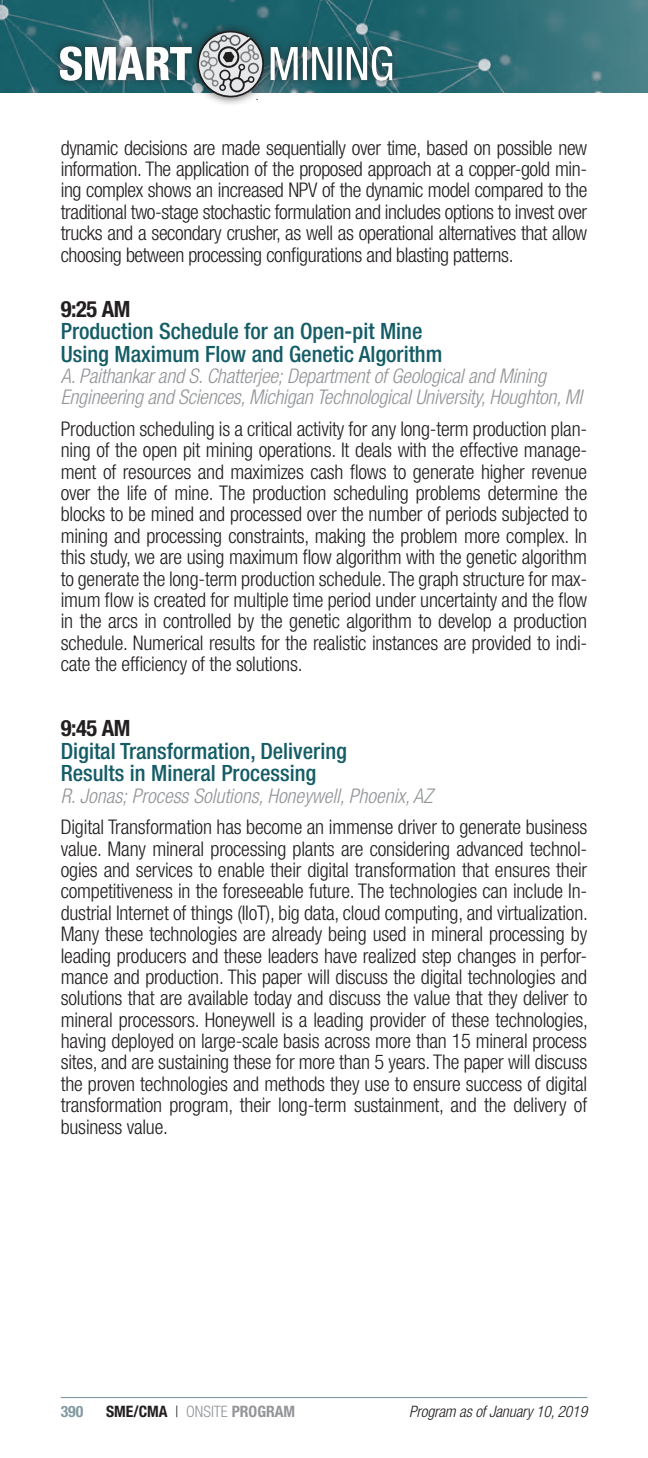
<style>
.page{position:relative;width:648px;height:1458px;background:#fff}
.page>*{position:absolute;margin:0;border:0;box-sizing:border-box;transform-origin:0 0}
.t1{font:500 condensed 22.5px/22.5px "Helvetica Neue";color:#145d66}
.t2{font:700 condensed 22.5px "Helvetica Neue";letter-spacing:-.02em;color:#231f20}
.t3{font:300 condensed 20.25px/21.4px "Helvetica Neue";letter-spacing:-.01em;color:#231f20;text-align:justify}
.t4{font:italic 300 condensed 20.25px/21.4px "Helvetica Neue";letter-spacing:-.01em;color:#939598}
.t5{font:italic 300 condensed 15.75px "Helvetica Neue LT Std";letter-spacing:-.01em;color:#231f20}
.t6{font:700 condensed 15.75px "Helvetica Neue";color:#231f20}
.t7{font:700 condensed 15.75px "Helvetica Neue";color:#8199a2}
.s1{font-weight:300}
.s2{font-weight:300;color:#939598}
.s3{color:#939598}
</style>
<div class="page">
<img style="left:0;top:0;width:648px;height:92px">
<hr style="left:61px;top:1397px;width:526px;height:1px;background:#8199a2">
<div style="left:51px;top:22px;width:350px;height:85px;background:#231f20;opacity:.75"></div>
<svg style="left:271px;top:46px;width:121px;height:35px"></svg>
<svg style="left:60px;top:30px;width:205px;height:70px"></svg>
<p class="t3" style="left:61px;top:137px;width:528px">dynamic decisions are made sequentially over time, based on possible new information. The application of the proposed approach at a copper-gold min&shy;ing complex shows an increased NPV of the dynamic model compared to the traditional two-stage stochastic formulation and includes options to invest over trucks and a secondary crusher, as well as operational alternatives that allow choosing between processing configurations and blasting patterns.</p>
<p class="t2" style="left:61px;top:295px;width:71px">9:25 AM</p>
<p class="t1" style="left:61px;top:320px;width:383px">Production Schedule for an Open-pit Mine<br>Using Maximum Flow and Genetic Algorithm</p>
<p class="t4" style="left:61px;top:365px;width:523px">A. Paithankar and S. Chatterjee; Department of Geological and Mining<br>Engineering and Sciences, Michigan Technological University, Houghton, MI</p>
<p class="t3" style="left:61px;top:418px;width:528px">Production scheduling is a critical activity for any long-term production plan&shy;ning of the open pit mining operations. It deals with the effective manage&shy;ment of resources and maximizes cash flows to generate higher revenue over the life of mine. The production scheduling problems determine the blocks to be mined and processed over the number of periods subjected to mining and processing constraints, making the problem more complex. In this study, we are using maximum flow algorithm with the genetic algorithm to generate the long-term production schedule. The graph structure for max&shy;imum flow is created for multiple time period under uncertainty and the flow in the arcs in controlled by the genetic algorithm to develop a production schedule. Numerical results for the realistic instances are provided to indi&shy;cate the efficiency of the solutions.</p>
<p class="t2" style="left:61px;top:715px;width:71px">9:45 AM</p>
<p class="t1" style="left:61px;top:739px;width:288px">Digital Transformation, Delivering<br>Results in Mineral Processing</p>
<p class="t4" style="left:61px;top:785px;width:374px">R. Jonas; Process Solutions, Honeywell, Phoenix, AZ</p>
<p class="t3" style="left:61px;top:816px;width:529px">Digital Transformation has become an immense driver to generate business value. Many mineral processing plants are considering advanced technol&shy;ogies and services to enable their digital transformation that ensures their competitiveness in the foreseeable future. The technologies can include In&shy;dustrial Internet of things (IIoT), big data, cloud computing, and virtualization.<br>Many these technologies are already being used in mineral processing by leading producers and these leaders have realized step changes in perfor&shy;mance and production. This paper will discuss the digital technologies and solutions that are available today and discuss the value that they deliver to mineral processors. Honeywell is a leading provider of these technologies, having deployed on large-scale basis across more than 15 mineral process sites, and are sustaining these for more than 5 years. The paper will discuss the proven technologies and methods they use to ensure success of digital transformation program, their long-term sustainment, and the delivery of business value.</p>
<p class="t7" style="left:61px;top:1402px;width:24px">390</p>
<p class="t6" style="left:106px;top:1402px;width:191px">SME/CMA <span class="s1">|</span> <span class="s2">ONSITE</span> <span class="s3">PROGRAM</span></p>
<p class="t5" style="left:409px;top:1403px;width:180px">Program as of January 10, 2019</p>
</div>
